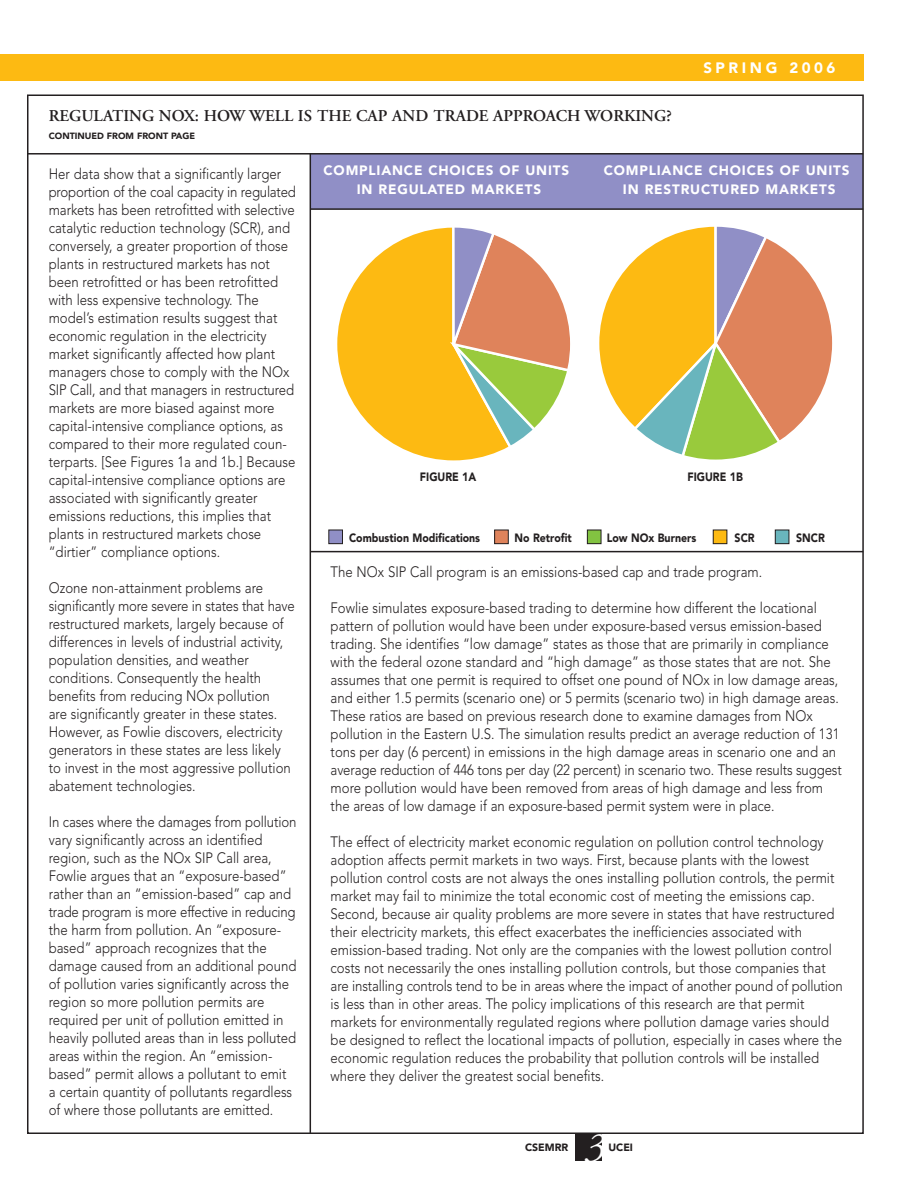
<style>
.page{position:relative;width:918px;height:1188px;background:#fff}
.page>*{position:absolute;margin:0;border:0;box-sizing:border-box;transform-origin:0 0}
.t1{font:italic 40.5px "Adobe Garamond";color:#fff}
.t2{font:600 16.5px "Adobe Garamond";color:#231f20}
.t3{font:300 15px/18px "Avenir";color:#231f20;scale:.88 1}
.t4{font:900 15px "Avenir";letter-spacing:.235em;color:#fff}
.t5{font:900 13.5px/19.5px "Avenir";letter-spacing:.06em;color:#fff;text-align:center}
.t6{font:900 12px "Avenir";color:#231f20;scale:.88 1}
.t7{font:900 10.5px "Avenir";color:#231f20}
.t8{font:900 9px "Avenir";color:#231f20}
</style>
<div class="page">
<div style="left:0;top:54px;width:864px;height:27px;background:#fdba12"></div>
<div style="left:575px;top:1134px;width:27px;height:27px;background:#231f20"></div>
<div style="left:310px;top:154px;width:553px;height:55px;background:#908fc6"></div>
<div style="left:329px;top:530px;width:13px;height:14px;background:#908fc6"></div>
<div style="left:328px;top:530px;width:15px;height:14px;border:1px solid #231f20"></div>
<div style="left:495px;top:530px;width:13px;height:14px;background:#df835b"></div>
<div style="left:494px;top:530px;width:15px;height:14px;border:1px solid #231f20"></div>
<div style="left:587px;top:530px;width:14px;height:14px;background:#82c341"></div>
<div style="left:587px;top:530px;width:14px;height:14px;border:1px solid #231f20"></div>
<div style="left:713px;top:530px;width:14px;height:14px;background:#fdba12"></div>
<div style="left:713px;top:530px;width:14px;height:14px;border:1px solid #231f20"></div>
<div style="left:775px;top:530px;width:14px;height:14px;background:#69b5bd"></div>
<div style="left:775px;top:530px;width:14px;height:14px;border:1px solid #231f20"></div>
<hr style="left:311px;top:208px;width:552px;height:2px;background:#231f20">
<hr style="left:311px;top:551px;width:552px;height:1px;background:#231f20">
<hr style="left:310px;top:154px;width:1px;height:979px;background:#231f20">
<hr style="left:28px;top:153px;width:835px;height:2px;background:#231f20">
<svg style="left:600px;top:227px;width:232px;height:232px"></svg>
<svg style="left:338px;top:228px;width:112px;height:232px;fill:#fdba12"></svg>
<svg style="left:450px;top:228px;width:120px;height:232px"></svg>
<p class="t4" style="left:703px;top:62px;width:134px">SPRING 2006</p>
<p class="t2" style="left:49px;top:109px;width:625px">REGULATING NOX: HOW WELL IS THE CAP AND TRADE APPROACH WORKING?</p>
<p class="t8" style="left:49px;top:133px;width:148px">CONTINUED FROM FRONT PAGE</p>
<p class="t3" style="left:49px;top:166px;width:282px">Her data show that a significantly larger proportion of the coal capacity in regulated markets has been retrofitted with selective catalytic reduction technology (SCR), and conversely, a greater proportion of those plants in restructured markets has not been retrofitted or has been retrofitted with less expensive technology. The model’s estimation results suggest that economic regulation in the electricity market significantly affected how plant managers chose to comply with the NOx SIP Call, and that managers in restructured markets are more biased against more capital-intensive compliance options, as compared to their more regulated coun&shy;terparts. [See Figures 1a and 1b.] Because capital-intensive compliance options are associated with significantly greater emissions reductions, this implies that plants in restructured markets chose “dirtier” compliance options.</p>
<p class="t3" style="left:49px;top:580px;width:281px">Ozone non-attainment problems are significantly more severe in states that have restructured markets, largely because of differences in levels of industrial activity, population densities, and weather conditions. Consequently the health benefits from reducing NOx pollution<br>are significantly greater in these states.<br>However, as Fowlie discovers, electricity generators in these states are less likely to invest in the most aggressive pollution abatement technologies.</p>
<p class="t3" style="left:49px;top:814px;width:283px">In cases where the damages from pollution vary significantly across an identified region, such as the NOx SIP Call area, Fowlie argues that an “exposure-based” rather than an “emission-based” cap and trade program is more effective in reducing the harm from pollution. An “exposure&shy;based” approach recognizes that the damage caused from an additional pound of pollution varies significantly across the region so more pollution permits are required per unit of pollution emitted in heavily polluted areas than in less polluted areas within the region. An “emission&shy;based” permit allows a pollutant to emit a certain quantity of pollutants regardless of where those pollutants are emitted.</p>
<p class="t5" style="left:324px;top:161px;width:247px">COMPLIANCE CHOICES OF UNITS<br>IN REGULATED MARKETS</p>
<p class="t5" style="left:604px;top:161px;width:247px">COMPLIANCE CHOICES OF UNITS<br>IN RESTRUCTURED MARKETS</p>
<p class="t6" style="left:420px;top:472px;width:66px">FIGURE 1A</p>
<p class="t6" style="left:688px;top:472px;width:65px">FIGURE 1B</p>
<p class="t6" style="left:515px;top:533px;width:66px">No Retrofit</p>
<p class="t6" style="left:607px;top:533px;width:103px">Low NOx Burners</p>
<p class="t6" style="left:735px;top:533px;width:24px">SCR</p>
<p class="t6" style="left:796px;top:533px;width:34px">SNCR</p>
<p class="t6" style="left:349px;top:533px;width:150px">Combustion Modifications</p>
<p class="t3" style="left:331px;top:564px;width:492px">The NOx SIP Call program is an emissions-based cap and trade program.</p>
<p class="t3" style="left:331px;top:600px;width:582px">Fowlie simulates exposure-based trading to determine how different the locational pattern of pollution would have been under exposure-based versus emission-based trading. She identifies “low damage” states as those that are primarily in compliance with the federal ozone standard and “high damage” as those states that are not. She assumes that one permit is required to offset one pound of NOx in low damage areas, and either 1.5 permits (scenario one) or 5 permits (scenario two) in high damage areas.<br>These ratios are based on previous research done to examine damages from NOx pollution in the Eastern U.S. The simulation results predict an average reduction of 131 tons per day (6 percent) in emissions in the high damage areas in scenario one and an average reduction of 446 tons per day (22 percent) in scenario two. These results suggest more pollution would have been removed from areas of high damage and less from the areas of low damage if an exposure-based permit system were in place.</p>
<p class="t3" style="left:331px;top:834px;width:584px">The effect of electricity market economic regulation on pollution control technology adoption affects permit markets in two ways. First, because plants with the lowest pollution control costs are not always the ones installing pollution controls, the permit market may fail to minimize the total economic cost of meeting the emissions cap.<br>Second, because air quality problems are more severe in states that have restructured their electricity markets, this effect exacerbates the inefficiencies associated with emission-based trading. Not only are the companies with the lowest pollution control costs not necessarily the ones installing pollution controls, but those companies that are installing controls tend to be in areas where the impact of another pound of pollution is less than in other areas. The policy implications of this research are that permit markets for environmentally regulated regions where pollution damage varies should be designed to reflect the locational impacts of pollution, especially in cases where the economic regulation reduces the probability that pollution controls will be installed where they deliver the greatest social benefits.</p>
<h1 class="t1" style="left:585px;top:1130px;width:22px">3</h1>
<p class="t7" style="left:525px;top:1143px;width:45px">CSEMRR</p>
<p class="t7" style="left:608px;top:1143px;width:26px">UCEI</p>
</div>
